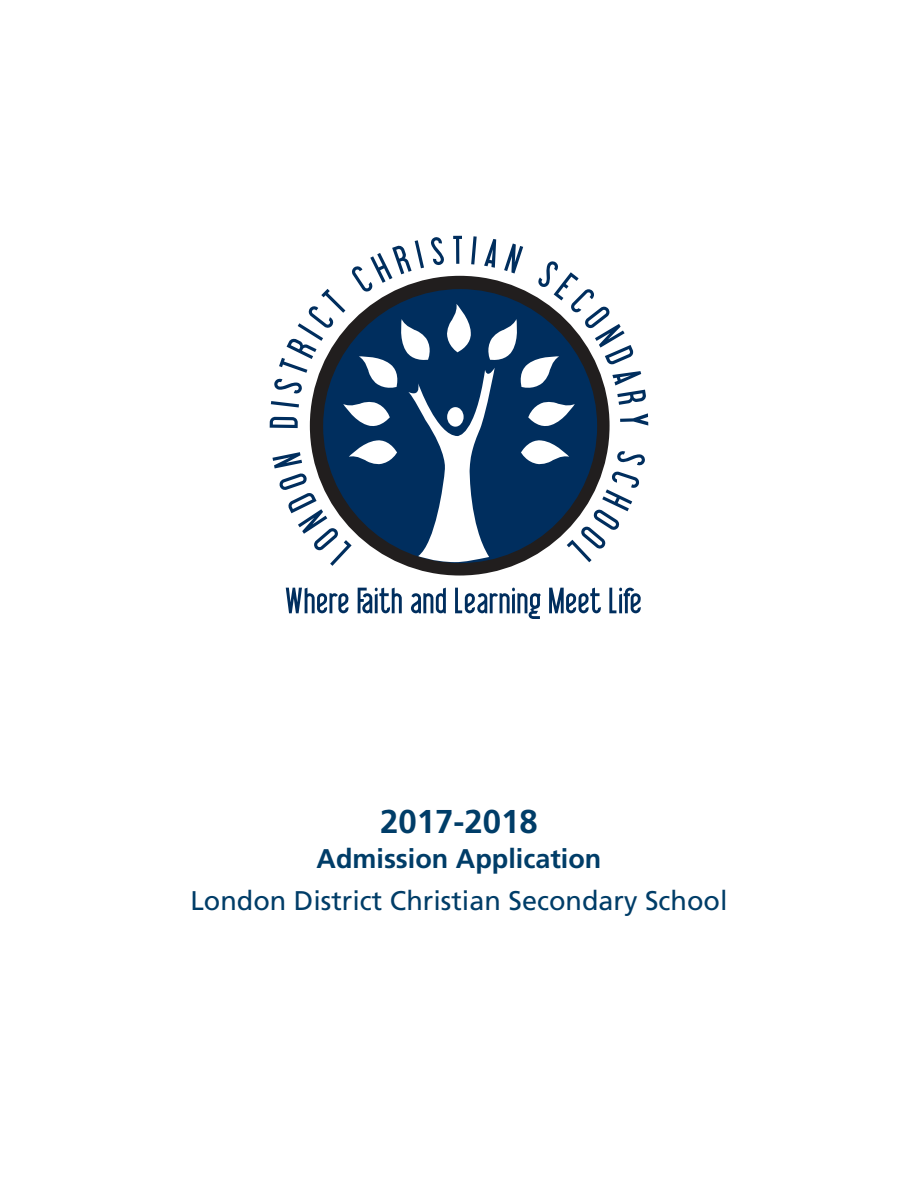
<style>
.page{position:relative;width:918px;height:1188px;background:#fff}
.page>*{position:absolute;margin:0;border:0;box-sizing:border-box;transform-origin:0 0}
.t1{font:700 33px "Frutiger";color:#003d68}
.t2{font:27px "Frutiger";color:#003d68}
.t3{font:700 27px "Frutiger";color:#003d68}
</style>
<div class="page">
<svg style="left:270px;top:236px;width:378px;height:330px"></svg>
<svg style="left:286px;top:588px;width:62px;height:25px"></svg>
<svg style="left:358px;top:588px;width:44px;height:25px"></svg>
<svg style="left:411px;top:588px;width:35px;height:25px"></svg>
<svg style="left:455px;top:588px;width:86px;height:31px"></svg>
<svg style="left:549px;top:588px;width:52px;height:25px"></svg>
<svg style="left:609px;top:588px;width:32px;height:25px"></svg>
<p class="t1" style="left:380px;top:808px;width:159px">2017-2018</p>
<p class="t3" style="left:317px;top:847px;width:286px">Admission Application</p>
<p class="t2" style="left:190px;top:889px;width:539px">London District Christian Secondary School</p>
</div>
